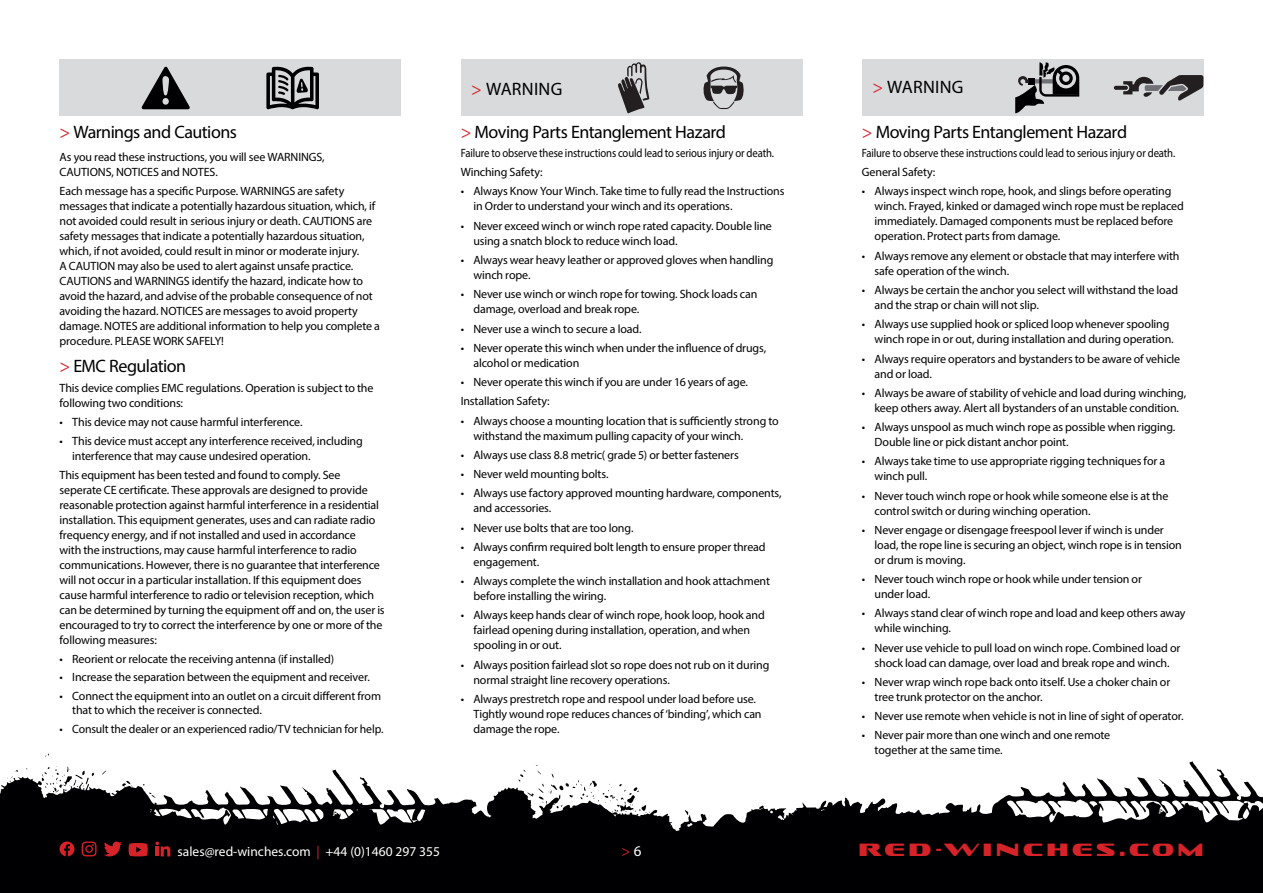
<style>
.page{position:relative;width:1263px;height:893px;background:#fff}
.page>*{position:absolute;margin:0;border:0;box-sizing:border-box;transform-origin:0 0}
.t1{font:18px "Myriad Pro";letter-spacing:-.025em;color:#000002}
.t2{font:18px "Myriad Pro";letter-spacing:.015em;color:#000002}
.t3{font:18px "Sofachrome Rg";letter-spacing:.21em;color:#d62229}
.t4{font:15px "Myriad Pro";color:#d62229}
.t5{font:13.5px "Myriad Pro";color:#fff}
.t6{font:12px/15px "Myriad Pro";letter-spacing:-.01em;color:#000002}
.t7{font:12px "Myriad Pro";letter-spacing:-.01em;color:#000002;scale:.89 1}
.s1{color:#d62229}
.s2{color:#fff}
</style>
<div class="page">
<svg style="left:0;top:761px;width:1263px;height:132px;fill:#000002"></svg>
<svg style="left:7px;top:769px;width:11px;height:13px"></svg>
<svg style="left:120px;top:780px;width:13px;height:7px"></svg>
<svg style="left:149px;top:792px;width:7px;height:6px"></svg>
<svg style="left:518px;top:765px;width:311px;height:127px"></svg>
<svg style="left:60px;top:841px;width:14px;height:15px"></svg>
<svg style="left:104px;top:841px;width:18px;height:15px"></svg>
<svg style="left:82px;top:841px;width:15px;height:15px"></svg>
<svg style="left:155px;top:841px;width:15px;height:15px"></svg>
<svg style="left:129px;top:843px;width:19px;height:13px"></svg>
<svg style="left:41px;top:753px;width:71px;height:39px"></svg>
<div style="left:60px;top:60px;width:341px;height:56px;background:#d9dadc"></div>
<div style="left:461px;top:60px;width:341px;height:56px;background:#d9dadc"></div>
<div style="left:862px;top:60px;width:341px;height:56px;background:#d9dadc"></div>
<svg style="left:266px;top:66px;width:53px;height:43px"></svg>
<svg style="left:141px;top:67px;width:49px;height:42px"></svg>
<svg style="left:703px;top:67px;width:41px;height:42px"></svg>
<svg style="left:618px;top:62px;width:31px;height:52px"></svg>
<svg style="left:1114px;top:86px;width:14px;height:4px"></svg>
<svg style="left:1123px;top:75px;width:80px;height:26px"></svg>
<svg style="left:1015px;top:62px;width:64px;height:51px"></svg>
<p class="t1" style="left:60px;top:121px;width:179px"><span class="s1">&gt;</span> Warnings and Cautions</p>
<p class="t6" style="left:60px;top:149px;width:267px">As you read these instructions, you will see WARNINGS,<br>CAUTIONS, NOTICES and NOTES.</p>
<p class="t6" style="left:60px;top:184px;width:322px">Each message has a specific Purpose. WARNINGS are safety messages that indicate a potentially hazardous situation, which, if not avoided could result in serious injury or death. CAUTIONS are safety messages that indicate a potentially hazardous situation, which, if not avoided, could result in minor or moderate injury.<br>A CAUTION may also be used to alert against unsafe practice.<br>CAUTIONS and WARNINGS identify the hazard, indicate how to avoid the hazard, and advise of the probable consequence of not avoiding the hazard. NOTICES are messages to avoid property damage. NOTES are additional information to help you complete a procedure. PLEASE WORK SAFELY!</p>
<p class="t1" style="left:60px;top:355px;width:128px"><span class="s1">&gt;</span> EMC Regulation</p>
<p class="t6" style="left:60px;top:380px;width:315px">This device complies EMC regulations. Operation is subject to the following two conditions:</p>
<p class="t6" style="left:60px;top:414px;width:244px">• This device may not cause harmful interference.</p>
<p class="t6" style="left:72px;top:433px;width:292px;text-indent:-13px">• This device must accept any interference received, including interference that may cause undesired operation.</p>
<p class="t6" style="left:60px;top:468px;width:327px">This equipment has been tested and found to comply. See seperate CE certificate. These approvals are designed to provide reasonable protection against harmful interference in a residential installation. This equipment generates, uses and can radiate radio frequency energy, and if not installed and used in accordance<br>with the instructions, may cause harmful interference to radio communications. However, there is no guarantee that interference will not occur in a particular installation. If this equipment does cause harmful interference to radio or television reception, which can be determined by turning the equipment off and on, the user is encouraged to try to correct the interference by one or more of the following measures:</p>
<p class="t6" style="left:60px;top:651px;width:276px">• Reorient or relocate the receiving antenna (if installed)</p>
<p class="t6" style="left:60px;top:670px;width:312px">• Increase the separation between the equipment and receiver.</p>
<p class="t6" style="left:72px;top:688px;width:310px;line-height:14.2px;text-indent:-13px">• Connect the equipment into an outlet on a circuit different from that to which the receiver is connected.</p>
<p class="t6" style="left:60px;top:721px;width:326px">• Consult the dealer or an experienced radio/TV technician for help.</p>
<p class="t2" style="left:471px;top:78px;width:93px"><span class="s1">&gt;</span> WARNING</p>
<p class="t2" style="left:872px;top:76px;width:93px"><span class="s1">&gt;</span> WARNING</p>
<p class="t1" style="left:461px;top:121px;width:267px"><span class="s1">&gt;</span> Moving Parts Entanglement Hazard</p>
<p class="t7" style="left:461px;top:146px;width:354px">Failure to observe these instructions could lead to serious injury or death.</p>
<p class="t6" style="left:461px;top:164px;width:83px">Winching Safety:</p>
<p class="t6" style="left:473px;top:184px;width:312px;text-indent:-13px">• Always Know Your Winch. Take time to fully read the Instructions in Order to understand your winch and its operations.</p>
<p class="t6" style="left:473px;top:218px;width:300px;text-indent:-13px">• Never exceed winch or winch rope rated capacity. Double line using a snatch block to reduce winch load.</p>
<p class="t6" style="left:473px;top:252px;width:301px;text-indent:-13px">• Always wear heavy leather or approved gloves when handling winch rope.</p>
<p class="t6" style="left:473px;top:287px;width:285px;text-indent:-13px">• Never use winch or winch rope for towing. Shock loads can damage, overload and break rope.</p>
<p class="t6" style="left:461px;top:321px;width:183px">• Never use a winch to secure a load.</p>
<p class="t6" style="left:473px;top:340px;width:294px;text-indent:-13px">• Never operate this winch when under the influence of drugs, alcohol or medication</p>
<p class="t6" style="left:461px;top:374px;width:289px">• Never operate this winch if you are under 16 years of age.</p>
<p class="t6" style="left:461px;top:394px;width:90px">Installation Safety:</p>
<p class="t6" style="left:473px;top:413px;width:307px;text-indent:-13px">• Always choose a mounting location that is sufficiently strong to withstand the maximum pulling capacity of your winch.</p>
<p class="t6" style="left:461px;top:447px;width:280px">• Always use class 8.8 metric( grade 5) or better fasteners</p>
<p class="t6" style="left:461px;top:466px;width:149px">• Never weld mounting bolts.</p>
<p class="t6" style="left:473px;top:486px;width:310px;text-indent:-13px">• Always use factory approved mounting hardware, components, and accessories.</p>
<p class="t6" style="left:461px;top:520px;width:174px">• Never use bolts that are too long.</p>
<p class="t6" style="left:473px;top:539px;width:294px;text-indent:-13px">• Always confirm required bolt length to ensure proper thread engagement.</p>
<p class="t6" style="left:473px;top:573px;width:298px;text-indent:-13px">• Always complete the winch installation and hook attachment before installing the wiring.</p>
<p class="t6" style="left:473px;top:608px;width:293px;text-indent:-13px">• Always keep hands clear of winch rope, hook loop, hook and fairlead opening during installation, operation, and when spooling in or out.</p>
<p class="t6" style="left:473px;top:657px;width:297px;text-indent:-13px">• Always position fairlead slot so rope does not rub on it during normal straight line recovery operations.</p>
<p class="t6" style="left:473px;top:691px;width:290px;text-indent:-13px">• Always prestretch rope and respool under load before use.<br>Tightly wound rope reduces chances of ‘binding’, which can damage the rope.</p>
<p class="t1" style="left:862px;top:121px;width:267px"><span class="s1">&gt;</span> Moving Parts Entanglement Hazard</p>
<p class="t7" style="left:862px;top:146px;width:354px">Failure to observe these instructions could lead to serious injury or death.</p>
<p class="t6" style="left:862px;top:164px;width:75px">General Safety:</p>
<p class="t6" style="left:874px;top:184px;width:311px;text-indent:-13px">• Always inspect winch rope, hook, and slings before operating winch. Frayed, kinked or damaged winch rope must be replaced immediately. Damaged components must be replaced before operation. Protect parts from damage.</p>
<p class="t6" style="left:874px;top:248px;width:306px;text-indent:-13px">• Always remove any element or obstacle that may interfere with safe operation of the winch.</p>
<p class="t6" style="left:874px;top:282px;width:305px;text-indent:-13px">• Always be certain the anchor you select will withstand the load and the strap or chain will not slip.</p>
<p class="t6" style="left:874px;top:317px;width:301px;text-indent:-13px">• Always use supplied hook or spliced loop whenever spooling winch rope in or out, during installation and during operation.</p>
<p class="t6" style="left:874px;top:351px;width:307px;text-indent:-13px">• Always require operators and bystanders to be aware of vehicle and or load.</p>
<p class="t6" style="left:862px;top:385px;width:326px;text-align:center">• Always be aware of stability of vehicle and load during winching, keep others away. Alert all bystanders of an unstable condition.</p>
<p class="t6" style="left:874px;top:419px;width:302px;text-indent:-13px">• Always unspool as much winch rope as possible when rigging.<br>Double line or pick distant anchor point.</p>
<p class="t6" style="left:874px;top:454px;width:292px;text-indent:-13px">• Always take time to use appropriate rigging techniques for a winch pull.</p>
<p class="t6" style="left:874px;top:488px;width:295px;text-indent:-13px">• Never touch winch rope or hook while someone else is at the control switch or during winching operation.</p>
<p class="t6" style="left:874px;top:522px;width:309px;text-indent:-13px">• Never engage or disengage freespool lever if winch is under load, the rope line is securing an object, winch rope is in tension or drum is moving.</p>
<p class="t6" style="left:874px;top:571px;width:269px;text-indent:-13px">• Never touch winch rope or hook while under tension or under load.</p>
<p class="t6" style="left:874px;top:606px;width:312px;text-indent:-13px">• Always stand clear of winch rope and load and keep others away while winching.</p>
<p class="t6" style="left:862px;top:640px;width:320px;text-align:center">• Never use vehicle to pull load on winch rope. Combined load or shock load can damage, over load and break rope and winch.</p>
<p class="t6" style="left:874px;top:674px;width:297px;text-indent:-13px">• Never wrap winch rope back onto itself. Use a choker chain or tree trunk protector on the anchor.</p>
<p class="t6" style="left:862px;top:708px;width:323px">• Never use remote when vehicle is not in line of sight of operator.</p>
<p class="t6" style="left:874px;top:728px;width:237px;text-indent:-13px">• Never pair more than one winch and one remote together at the same time.</p>
<p class="t5" style="left:178px;top:843px;width:264px">sales@red-winches.com <span class="s1">|</span> +44 (0)1460 297 355</p>
<p class="t4" style="left:622px;top:842px;width:21px">&gt;<span class="s2">6</span></p>
<h1 class="t3" style="left:859px;top:838px;width:346px">RED-WINCHES.COM</h1>
</div>
